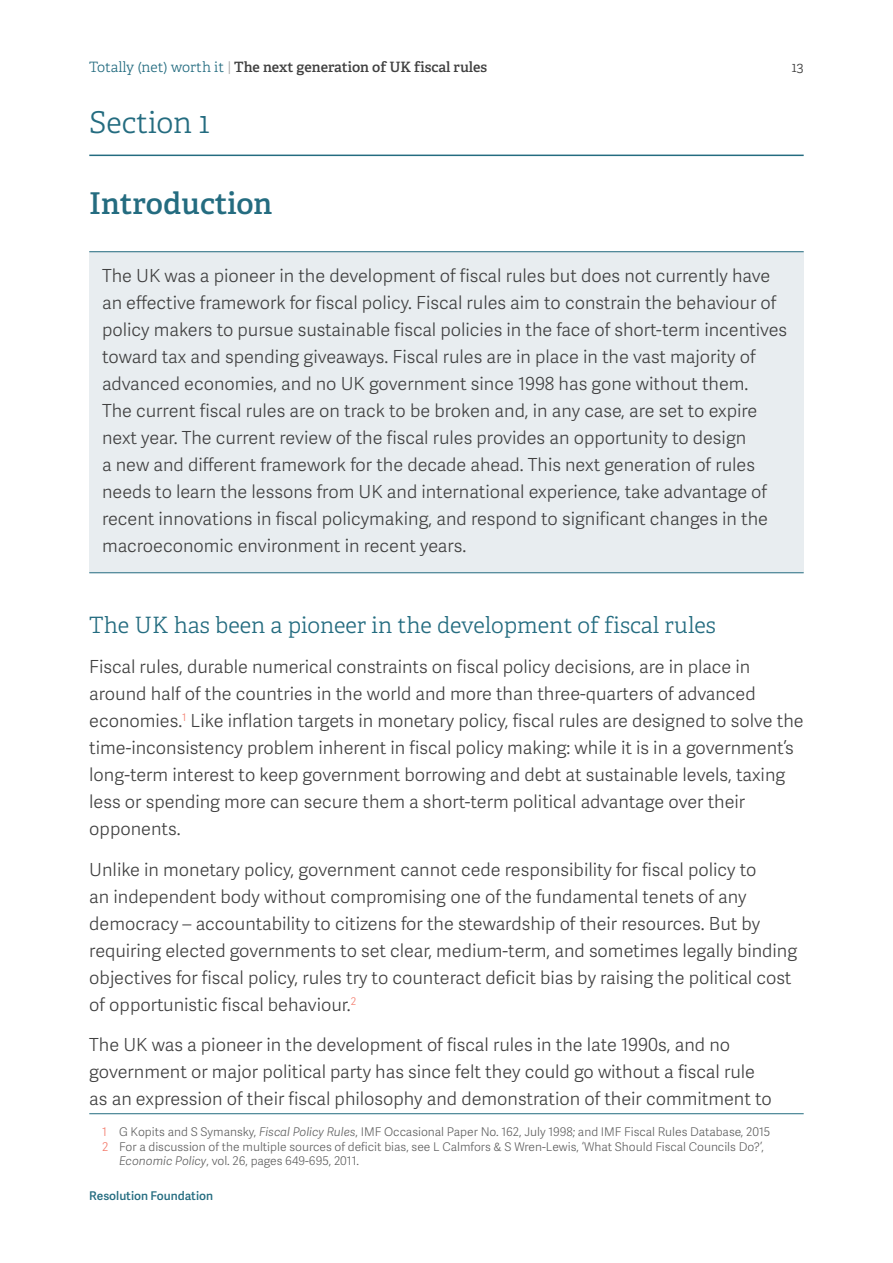
<style>
.page{position:relative;width:893px;height:1263px;background:#fff}
.page>*{position:absolute;margin:0;border:0;box-sizing:border-box;transform-origin:0 0}
.Heading_2__Section_T{font:30px "Adelle PE Sb";color:#246c80}
.Heading_1__Section_N{font:30px "Adelle PE Lt";color:#246c80}
.Heading_3__Section_B{font:22.5px "Adelle PE Lt";color:#246c80}
.Normal__Section_Body{font:18px/27px "Adelle Sans Lt";color:#404040}
.Section_intro{font:18px/27px "Adelle Sans Lt";color:#404040}
.t1{font:14.25px "Adelle PE Sb";color:#404040}
.t2{font:14.25px "Adelle PE Lt";color:#404040}
.Footnotes{font:12px/14.4px "Adelle Sans Lt";color:#606060}
.t3{font:12px "Adelle Sans Sb";color:#246c80}
.s1{font-family:"Adelle PE Lt";color:#246c80}
.s2{font-family:"Adelle Sans Lt";color:#9f9f9f}
.s3{color:#f37565}
.s4{font-style:italic}
</style>
<div class="page">
<hr style="left:89px;top:155px;width:715px;height:1px;background:#246c80">
<div style="left:89px;top:252px;width:715px;height:321px;background:#e8edf0"></div>
<hr style="left:89px;top:572px;width:715px;height:1px;background:#246c80">
<hr style="left:89px;top:251px;width:715px;height:1px;background:#246c80">
<hr style="left:89px;top:1113px;width:715px;height:1px;background:#246c80">
<p class="t1" style="left:89px;top:57px;width:399px"><span class="s1">Totally (net) worth it</span> <span class="s2">|</span> The next generation of UK fiscal rules</p>
<p class="Heading_1__Section_N" style="left:89px;top:101px;width:122px">Section 1</p>
<p class="Heading_2__Section_T" style="left:89px;top:182px;width:185px">Introduction</p>
<p class="t2" style="left:792px;top:57px;width:13px">13</p>
<p class="Section_intro" style="left:102px;top:261px;width:687px">The UK was a pioneer in the development of fiscal rules but does not currently have an effective framework for fiscal policy. Fiscal rules aim to constrain the behaviour of policy makers to pursue sustainable fiscal policies in the face of short-term incentives toward tax and spending giveaways. Fiscal rules are in place in the vast majority of advanced economies, and no UK government since 1998 has gone without them.<br>The current fiscal rules are on track to be broken and, in any case, are set to expire next year. The current review of the fiscal rules provides an opportunity to design<br>a new and different framework for the decade ahead. This next generation of rules needs to learn the lessons from UK and international experience, take advantage of recent innovations in fiscal policymaking, and respond to significant changes in the macroeconomic environment in recent years.</p>
<p class="Heading_3__Section_B" style="left:89px;top:609px;width:628px">The UK has been a pioneer in the development of fiscal rules</p>
<p class="Normal__Section_Body" style="left:89px;top:653px;width:716px">Fiscal rules, durable numerical constraints on fiscal policy decisions, are in place in around half of the countries in the world and more than three-quarters of advanced economies.<sup>1</sup> Like inflation targets in monetary policy, fiscal rules are designed to solve the time-inconsistency problem inherent in fiscal policy making: while it is in a government’s long-term interest to keep government borrowing and debt at sustainable levels, taxing less or spending more can secure them a short-term political advantage over their opponents.</p>
<p class="Normal__Section_Body" style="left:89px;top:855px;width:709px">Unlike in monetary policy, government cannot cede responsibility for fiscal policy to<br>an independent body without compromising one of the fundamental tenets of any democracy – accountability to citizens for the stewardship of their resources. But by requiring elected governments to set clear, medium-term, and sometimes legally binding objectives for fiscal policy, rules try to counteract deficit bias by raising the political cost of opportunistic fiscal behaviour.<sup>2</sup></p>
<p class="Normal__Section_Body" style="left:89px;top:1031px;width:684px">The UK was a pioneer in the development of fiscal rules in the late 1990s, and no government or major political party has since felt they could go without a fiscal rule as an expression of their fiscal philosophy and demonstration of their commitment to</p>
<p class="Footnotes" style="left:102px;top:1124px;width:670px"><span class="s3">1</span> G Kopits and S Symansky, <span class="s4">Fiscal Policy Rules</span>, IMF Occasional Paper No. 162, July 1998; and IMF Fiscal Rules Database, 2015</p>
<p class="Footnotes" style="left:119px;top:1139px;width:646px;text-indent:-17px"><span class="s3">2</span> For a discussion of the multiple sources of deficit bias, see L Calmfors &amp; S Wren-Lewis, ‘What Should Fiscal Councils Do?’,<br><span class="s4">Economic Policy</span>, vol. 26, pages 649-695, 2011.</p>
<p class="t3" style="left:89px;top:1187px;width:125px">Resolution Foundation</p>
</div>
